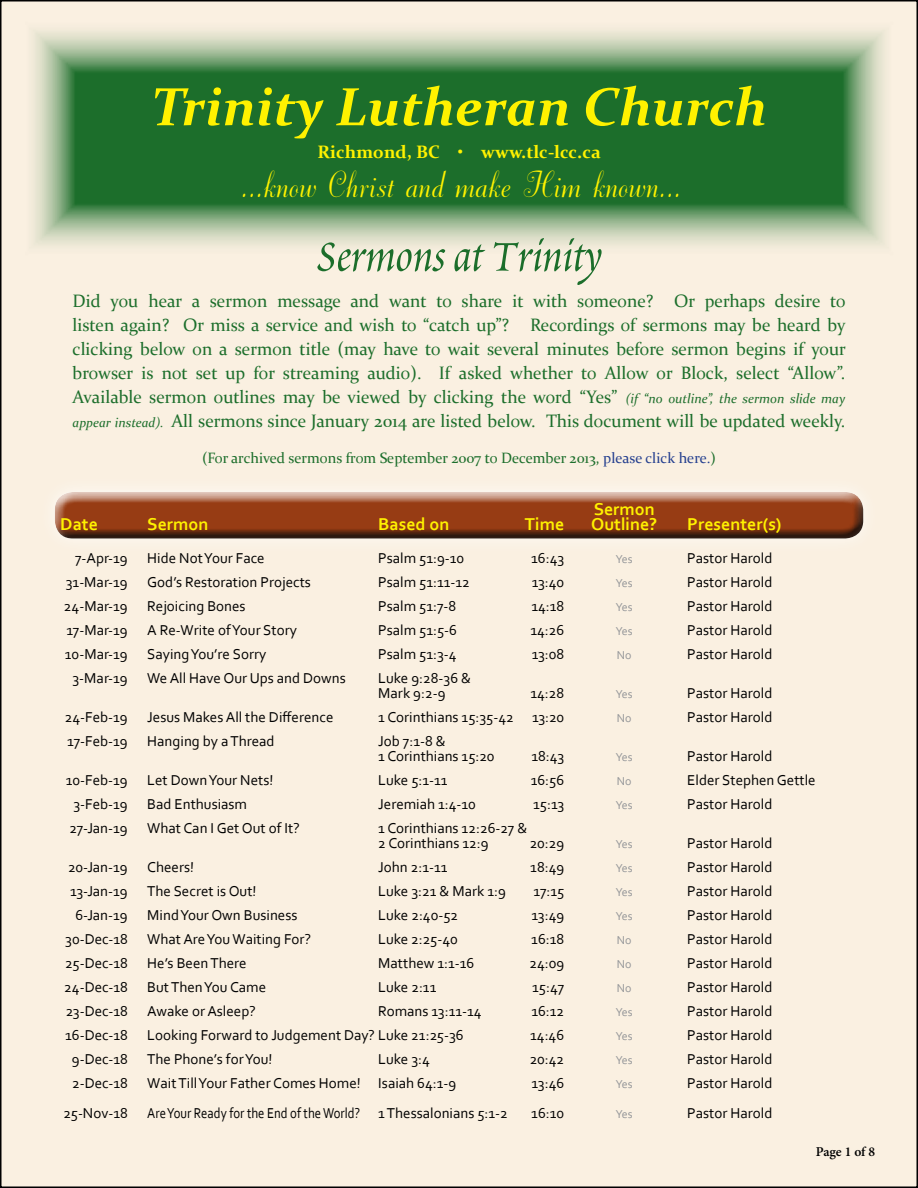
<style>
.page{position:relative;width:918px;height:1188px;background:#fff}
.page>*{position:absolute;margin:0;border:0;box-sizing:border-box;transform-origin:0 0}
.t1{font:italic 700 54px "Constantia";color:#fff200}
.t2{font:54px "Scriptoria S Si";color:#1c6e2b}
.t3{font:45px "Dorchester Script";color:#fff200}
.t4{font:18px/24px "Constantia";color:#1c6e2b;text-align:justify}
.t5{font:700 18px "Corbel";color:#fff200}
.t6{font:700 18px "Constantia";color:#fff200}
.t7{font:15px/15px "Corbel";color:#000}
.t8{font:15px "Constantia";color:#1c6e2b}
.t9{font:15px "Corbel";color:#000;scale:.85 1}
.t10{font:600 13.5px "Minion Pro";letter-spacing:-.01em;color:#000}
.t11{font:12px "Corbel";color:#939598}
.s1{font-style:italic;font-size:13.5px}
.s2{color:#25408f}
</style>
<div class="page">
<div style="left:1px;top:1px;width:916px;height:1186px;background:#faf0e1"></div>
<svg style="left:33px;top:30px;width:852px;height:216px;background:#58915c"></svg>
<div style="left:52px;top:483px;width:812px;height:45px;background:#fff;opacity:.75"></div>
<div style="left:52px;top:495px;width:812px;height:46px;background:#000;opacity:.75"></div>
<h1 class="t1" style="left:151px;top:69px;width:617px">Trinity Lutheran Church</h1>
<p class="t6" style="left:318px;top:140px;width:285px">Richmond, BC • www.tlc-lcc.ca</p>
<h2 class="t3" style="left:240px;top:162px;width:442px">...know Christ and make Him known...</h2>
<h1 class="t2" style="left:317px;top:230px;width:286px">Sermons at Trinity</h1>
<p class="t4" style="left:73px;top:288px;width:775px">Did you hear a sermon message and want to share it with someone? Or perhaps desire to listen again? Or miss a service and wish to “catch up”? Recordings of sermons may be heard by clicking below on a sermon title (may have to wait several minutes before sermon begins if your browser is not set up for streaming audio). If asked whether to Allow or Block, select “Allow”.<br>Available sermon outlines may be viewed by clicking the word “Yes” <span class="s1">(if “no outline”, the sermon slide may appear instead).</span> All sermons since January 2014 are listed below. This document will be updated weekly.</p>
<p class="t8" style="left:202px;top:447px;width:516px">(For archived sermons from September 2007 to December 2013, <span class="s2">please click here.</span>)</p>
<p class="t5" style="left:594px;top:498px;width:63px">Sermon</p>
<p class="t5" style="left:60px;top:513px;width:39px">Date</p>
<p class="t5" style="left:147px;top:513px;width:63px">Sermon</p>
<p class="t5" style="left:378px;top:513px;width:73px">Based on</p>
<p class="t5" style="left:525px;top:513px;width:41px">Time</p>
<p class="t5" style="left:591px;top:513px;width:68px">Outline?</p>
<p class="t5" style="left:687px;top:513px;width:96px">Presenter(s)</p>
<p class="t7" style="left:75px;top:550px;width:54px">7-Apr-19</p>
<p class="t7" style="left:147px;top:550px;width:119px">Hide Not Your Face</p>
<p class="t7" style="left:378px;top:550px;width:88px">Psalm 51:9-10</p>
<p class="t7" style="left:531px;top:550px;width:35px">16:43</p>
<p class="t11" style="left:616px;top:551px;width:19px">Yes</p>
<p class="t7" style="left:687px;top:550px;width:87px">Pastor Harold</p>
<p class="t7" style="left:66px;top:574px;width:63px">31-Mar-19</p>
<p class="t7" style="left:147px;top:574px;width:165px">God’s Restoration Projects</p>
<p class="t7" style="left:378px;top:574px;width:93px">Psalm 51:11-12</p>
<p class="t7" style="left:532px;top:574px;width:34px">13:40</p>
<p class="t11" style="left:616px;top:575px;width:19px">Yes</p>
<p class="t7" style="left:687px;top:574px;width:87px">Pastor Harold</p>
<p class="t7" style="left:64px;top:598px;width:65px">24-Mar-19</p>
<p class="t7" style="left:147px;top:598px;width:100px">Rejoicing Bones</p>
<p class="t7" style="left:378px;top:598px;width:79px">Psalm 51:7-8</p>
<p class="t7" style="left:531px;top:598px;width:34px">14:18</p>
<p class="t11" style="left:616px;top:599px;width:19px">Yes</p>
<p class="t7" style="left:687px;top:598px;width:87px">Pastor Harold</p>
<p class="t7" style="left:66px;top:622px;width:63px">17-Mar-19</p>
<p class="t7" style="left:147px;top:622px;width:151px">A Re-Write of Your Story</p>
<p class="t7" style="left:378px;top:622px;width:80px">Psalm 51:5-6</p>
<p class="t7" style="left:530px;top:622px;width:35px">14:26</p>
<p class="t11" style="left:616px;top:623px;width:19px">Yes</p>
<p class="t7" style="left:687px;top:622px;width:87px">Pastor Harold</p>
<p class="t7" style="left:65px;top:646px;width:64px">10-Mar-19</p>
<p class="t7" style="left:147px;top:646px;width:120px">Saying You’re Sorry</p>
<p class="t7" style="left:378px;top:646px;width:80px">Psalm 51:3-4</p>
<p class="t7" style="left:532px;top:646px;width:34px">13:08</p>
<p class="t11" style="left:617px;top:647px;width:16px">No</p>
<p class="t7" style="left:687px;top:646px;width:87px">Pastor Harold</p>
<p class="t7" style="left:73px;top:670px;width:57px">3-Mar-19</p>
<p class="t7" style="left:147px;top:670px;width:200px">We All Have Our Ups and Downs</p>
<p class="t7" style="left:378px;top:670px;width:94px">Luke 9:28-36 &amp;<br>Mark 9:2-9</p>
<p class="t7" style="left:530px;top:685px;width:35px">14:28</p>
<p class="t11" style="left:616px;top:686px;width:19px">Yes</p>
<p class="t7" style="left:687px;top:685px;width:87px">Pastor Harold</p>
<p class="t7" style="left:65px;top:709px;width:65px">24-Feb-19</p>
<p class="t7" style="left:147px;top:709px;width:188px">Jesus Makes All the Difference</p>
<p class="t7" style="left:378px;top:709px;width:187px">1 Corinthians 15:35-42 13:20</p>
<p class="t11" style="left:617px;top:710px;width:16px">No</p>
<p class="t7" style="left:687px;top:709px;width:87px">Pastor Harold</p>
<p class="t7" style="left:67px;top:733px;width:62px">17-Feb-19</p>
<p class="t7" style="left:147px;top:733px;width:129px">Hanging by a Thread</p>
<p class="t7" style="left:378px;top:733px;width:118px">Job 7:1-8 &amp;<br>1 Corinthians 15:20</p>
<p class="t7" style="left:531px;top:748px;width:34px">18:43</p>
<p class="t11" style="left:616px;top:749px;width:19px">Yes</p>
<p class="t7" style="left:687px;top:748px;width:87px">Pastor Harold</p>
<p class="t7" style="left:66px;top:772px;width:64px">10-Feb-19</p>
<p class="t7" style="left:147px;top:772px;width:128px">Let Down Your Nets!</p>
<p class="t7" style="left:378px;top:772px;width:71px">Luke 5:1-11</p>
<p class="t7" style="left:531px;top:772px;width:35px">16:56</p>
<p class="t11" style="left:617px;top:773px;width:16px">No</p>
<p class="t7" style="left:687px;top:772px;width:130px">Elder Stephen Gettle</p>
<p class="t7" style="left:73px;top:796px;width:56px">3-Feb-19</p>
<p class="t7" style="left:147px;top:796px;width:101px">Bad Enthusiasm</p>
<p class="t7" style="left:378px;top:796px;width:99px">Jeremiah 1:4-10</p>
<p class="t7" style="left:533px;top:796px;width:33px">15:13</p>
<p class="t11" style="left:616px;top:797px;width:19px">Yes</p>
<p class="t7" style="left:687px;top:796px;width:87px">Pastor Harold</p>
<p class="t7" style="left:70px;top:820px;width:60px">27-Jan-19</p>
<p class="t7" style="left:147px;top:820px;width:154px">What Can I Get Out of It?</p>
<p class="t7" style="left:378px;top:820px;width:151px">1 Corinthians 12:26-27 &amp;<br>2 Corinthians 12:9</p>
<p class="t7" style="left:530px;top:835px;width:36px">20:29</p>
<p class="t11" style="left:616px;top:836px;width:19px">Yes</p>
<p class="t7" style="left:687px;top:835px;width:87px">Pastor Harold</p>
<p class="t7" style="left:68px;top:859px;width:61px">20-Jan-19</p>
<p class="t7" style="left:147px;top:859px;width:48px">Cheers!</p>
<p class="t7" style="left:378px;top:859px;width:71px">John 2:1-11</p>
<p class="t7" style="left:530px;top:859px;width:36px">18:49</p>
<p class="t11" style="left:616px;top:860px;width:19px">Yes</p>
<p class="t7" style="left:687px;top:859px;width:87px">Pastor Harold</p>
<p class="t7" style="left:70px;top:883px;width:59px">13-Jan-19</p>
<p class="t7" style="left:147px;top:883px;width:111px">The Secret is Out!</p>
<p class="t7" style="left:378px;top:883px;width:129px">Luke 3:21 &amp; Mark 1:9</p>
<p class="t7" style="left:534px;top:883px;width:32px">17:15</p>
<p class="t11" style="left:616px;top:884px;width:19px">Yes</p>
<p class="t7" style="left:687px;top:883px;width:87px">Pastor Harold</p>
<p class="t7" style="left:75px;top:907px;width:54px">6-Jan-19</p>
<p class="t7" style="left:147px;top:907px;width:152px">Mind Your Own Business</p>
<p class="t7" style="left:378px;top:907px;width:81px">Luke 2:40-52</p>
<p class="t7" style="left:532px;top:907px;width:34px">13:49</p>
<p class="t11" style="left:616px;top:908px;width:19px">Yes</p>
<p class="t7" style="left:687px;top:907px;width:87px">Pastor Harold</p>
<p class="t7" style="left:65px;top:931px;width:64px">30-Dec-18</p>
<p class="t7" style="left:147px;top:931px;width:165px">What AreYouWaiting For?</p>
<p class="t7" style="left:378px;top:931px;width:81px">Luke 2:25-40</p>
<p class="t7" style="left:531px;top:931px;width:34px">16:18</p>
<p class="t11" style="left:617px;top:932px;width:16px">No</p>
<p class="t7" style="left:687px;top:931px;width:87px">Pastor Harold</p>
<p class="t7" style="left:65px;top:955px;width:64px">25-Dec-18</p>
<p class="t7" style="left:147px;top:955px;width:101px">He’s Been There</p>
<p class="t7" style="left:378px;top:955px;width:98px">Matthew 1:1-16</p>
<p class="t7" style="left:529px;top:955px;width:36px">24:09</p>
<p class="t11" style="left:617px;top:956px;width:16px">No</p>
<p class="t7" style="left:687px;top:955px;width:87px">Pastor Harold</p>
<p class="t7" style="left:64px;top:979px;width:65px">24-Dec-18</p>
<p class="t7" style="left:147px;top:979px;width:120px">ButThenYou Came</p>
<p class="t7" style="left:378px;top:979px;width:60px">Luke 2:11</p>
<p class="t7" style="left:532px;top:979px;width:34px">15:47</p>
<p class="t11" style="left:617px;top:980px;width:16px">No</p>
<p class="t7" style="left:687px;top:979px;width:87px">Pastor Harold</p>
<p class="t7" style="left:66px;top:1003px;width:64px">23-Dec-18</p>
<p class="t7" style="left:147px;top:1003px;width:110px">Awake or Asleep?</p>
<p class="t7" style="left:378px;top:1003px;width:105px">Romans 13:11-14</p>
<p class="t7" style="left:531px;top:1003px;width:34px">16:12</p>
<p class="t11" style="left:616px;top:1004px;width:19px">Yes</p>
<p class="t7" style="left:687px;top:1003px;width:87px">Pastor Harold</p>
<p class="t7" style="left:65px;top:1027px;width:64px">16-Dec-18</p>
<p class="t7" style="left:147px;top:1027px;width:318px">Looking Forward to Judgement Day? Luke 21:25-36</p>
<p class="t7" style="left:530px;top:1027px;width:36px">14:46</p>
<p class="t11" style="left:616px;top:1028px;width:19px">Yes</p>
<p class="t7" style="left:687px;top:1027px;width:87px">Pastor Harold</p>
<p class="t7" style="left:72px;top:1051px;width:57px">9-Dec-18</p>
<p class="t7" style="left:147px;top:1051px;width:127px">The Phone’s for You!</p>
<p class="t7" style="left:378px;top:1051px;width:53px">Luke 3:4</p>
<p class="t7" style="left:530px;top:1051px;width:36px">20:42</p>
<p class="t11" style="left:616px;top:1052px;width:19px">Yes</p>
<p class="t7" style="left:687px;top:1051px;width:87px">Pastor Harold</p>
<p class="t7" style="left:72px;top:1075px;width:57px">2-Dec-18</p>
<p class="t7" style="left:147px;top:1075px;width:311px">WaitTillYour Father Comes Home! Isaiah 64:1-9</p>
<p class="t7" style="left:532px;top:1075px;width:34px">13:46</p>
<p class="t11" style="left:616px;top:1076px;width:19px">Yes</p>
<p class="t7" style="left:687px;top:1075px;width:87px">Pastor Harold</p>
<p class="t7" style="left:64px;top:1105px;width:66px">25-Nov-18</p>
<p class="t9" style="left:147px;top:1103px;width:426px">AreYour Ready for the End of theWorld? 1 Thessalonians 5:1-2</p>
<p class="t7" style="left:531px;top:1105px;width:34px">16:10</p>
<p class="t11" style="left:616px;top:1106px;width:19px">Yes</p>
<p class="t7" style="left:687px;top:1105px;width:87px">Pastor Harold</p>
<p class="t10" style="left:816px;top:1143px;width:61px">Page 1 of 8</p>
</div>
